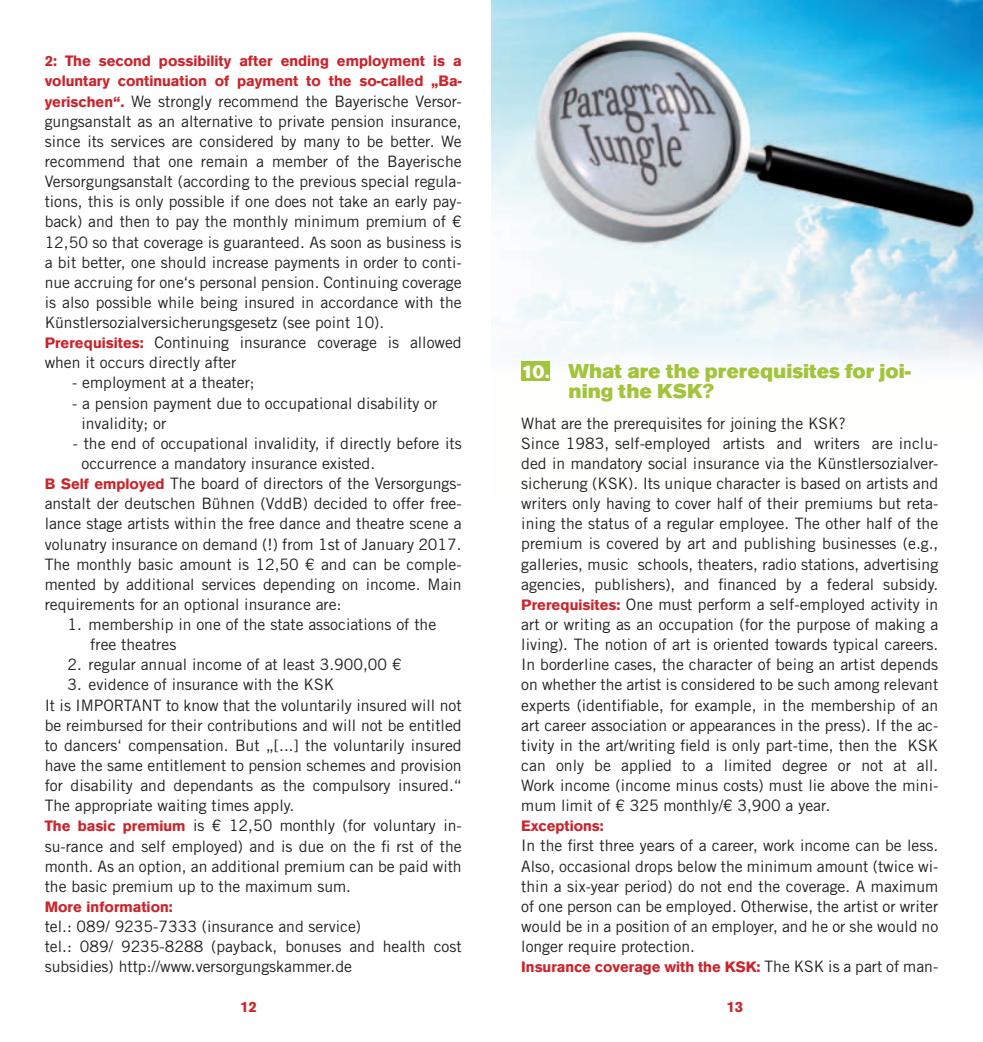
<style>
.page{position:relative;width:983px;height:1042px;background:#fff}
.page>*{position:absolute;margin:0;border:0;box-sizing:border-box;transform-origin:0 0}
.t1{font:21px/20.1px "Accius T Ultr";color:#a1c43a}
.t2{font:15.75px/20.1px "Trade Gothic LT Std";color:#231f20}
.t3{font:700 15.75px/20.1px "Accius T";color:#cb242b}
.s1{font-family:"Accius T";font-weight:700;color:#cb242b}
.s2{font-size:19.25px;color:#fff}
.s3{font-family:"Trade Gothic LT Std";font-weight:400;color:#231f20}
</style>
<div class="page">
<img style="left:491px;top:0;width:491px;height:381px">
<div style="left:521px;top:361px;width:28px;height:19px;background:#a1c43a"></div>
<p class="t3" style="left:45px;top:51px;width:418px">2: The second possibility after ending employment is a voluntary continuation of payment to the so-called „Ba-</p>
<p class="t2" style="left:45px;top:91px;width:418px"><span class="s1">yerischen“.</span> We strongly recommend the Bayerische Versor&shy;gungsanstalt as an alternative to private pension insurance, since its services are considered by many to be better. We recommend that one remain a member of the Bayerische Versorgungsanstalt (according to the previous special regula&shy;tions, this is only possible if one does not take an early pay&shy;back) and then to pay the monthly minimum premium of € 12,50 so that coverage is guaranteed. As soon as business is a bit better, one should increase payments in order to conti&shy;nue accruing for one‘s personal pension. Continuing coverage is also possible while being insured in accordance with the Künstlersozialversicherungsgesetz (see point 10).<br><span class="s1">Prerequisites:</span> Continuing insurance coverage is allowed when it occurs directly after</p>
<p class="t2" style="left:72px;top:373px;width:184px">- employment at a theater;</p>
<p class="t2" style="left:81px;top:393px;width:357px;text-indent:-9px">- a pension payment due to occupational disability or invalidity; or</p>
<p class="t2" style="left:73px;top:433px;width:390px">- the end of occupational invalidity, if directly before its</p>
<p class="t2" style="left:81px;top:453px;width:295px">occurrence a mandatory insurance existed.</p>
<p class="t2" style="left:45px;top:473px;width:418px"><span class="s1">B Self employed</span> The board of directors of the Versorgungs-</p>
<p class="t2" style="left:45px;top:493px;width:418px">anstalt der deutschen Bühnen (VddB) decided to offer free-</p>
<p class="t2" style="left:45px;top:513px;width:418px">lance stage artists within the free dance and theatre scene a</p>
<p class="t2" style="left:45px;top:534px;width:418px">volunatry insurance on demand (!) from 1st of January 2017.</p>
<p class="t2" style="left:45px;top:554px;width:418px">The monthly basic amount is 12,50 € and can be comple-</p>
<p class="t2" style="left:45px;top:574px;width:418px">mented by additional services depending on income. Main</p>
<p class="t2" style="left:45px;top:594px;width:298px">requirements for an optional insurance are:</p>
<p class="t2" style="left:90px;top:614px;width:347px;text-indent:-23px">1. membership in one of the state associations of the free theatres</p>
<p class="t2" style="left:67px;top:654px;width:335px">2. regular annual income of at least 3.900,00 €</p>
<p class="t2" style="left:45px;top:674px;width:418px;text-indent:23px">3. evidence of insurance with the KSK<br>It is IMPORTANT to know that the voluntarily insured will not be reimbursed for their contributions and will not be entitled to dancers‘ compensation. But „[...] the voluntarily insured have the same entitlement to pension schemes and provision for disability and dependants as the compulsory insured.“ The appropriate waiting times apply.<br><span class="s1">The basic premium</span> is € 12,50 monthly (for voluntary in&shy;su-rance and self employed) and is due on the fi rst of the month. As an option, an additional premium can be paid with the basic premium up to the maximum sum.</p>
<p class="t3" style="left:45px;top:896px;width:130px">More information:</p>
<p class="t2" style="left:45px;top:916px;width:418px">tel.: 089/ 9235-7333 (insurance and service)<br>tel.: 089/ 9235-8288 (payback, bonuses and health cost subsidies) http://www.versorgungskammer.de</p>
<h1 class="t1" style="left:568px;top:360px;width:343px;text-indent:-47px"><span class="s2">10.</span> What are the prerequisites for joi&shy;ning the KSK?</h1>
<p class="t2" style="left:521px;top:413px;width:418px">What are the prerequisites for joining the KSK?<br>Since 1983, self-employed artists and writers are inclu&shy;ded in mandatory social insurance via the Künstlersozialver&shy;sicherung (KSK). Its unique character is based on artists and writers only having to cover half of their premiums but reta&shy;ining the status of a regular employee. The other half of the premium is covered by art and publishing businesses (e.g., galleries, music schools, theaters, radio stations, advertising agencies, publishers), and financed by a federal subsidy.<br><span class="s1">Prerequisites:</span> One must perform a self-employed activity in art or writing as an occupation (for the purpose of making a living). The notion of art is oriented towards typical careers.<br>In borderline cases, the character of being an artist depends on whether the artist is considered to be such among relevant experts (identifiable, for example, in the membership of an art career association or appearances in the press). If the ac&shy;tivity in the art/writing field is only part-time, then the KSK can only be applied to a limited degree or not at all.<br>Work income (income minus costs) must lie above the mini&shy;mum limit of € 325 monthly/€ 3,900 a year.</p>
<p class="t3" style="left:521px;top:816px;width:84px">Exceptions:</p>
<p class="t2" style="left:521px;top:835px;width:418px;text-align:justify">In the first three years of a career, work income can be less.<br>Also, occasional drops below the minimum amount (twice wi&shy;thin a six-year period) do not end the coverage. A maximum of one person can be employed. Otherwise, the artist or writer would be in a position of an employer, and he or she would no longer require protection.</p>
<p class="t3" style="left:521px;top:957px;width:418px">Insurance coverage with the KSK: <span class="s3">The KSK is a part of man-</span></p>
<p class="t3" style="left:240px;top:997px;width:18px">12</p>
<p class="t3" style="left:726px;top:997px;width:18px">13</p>
</div>
